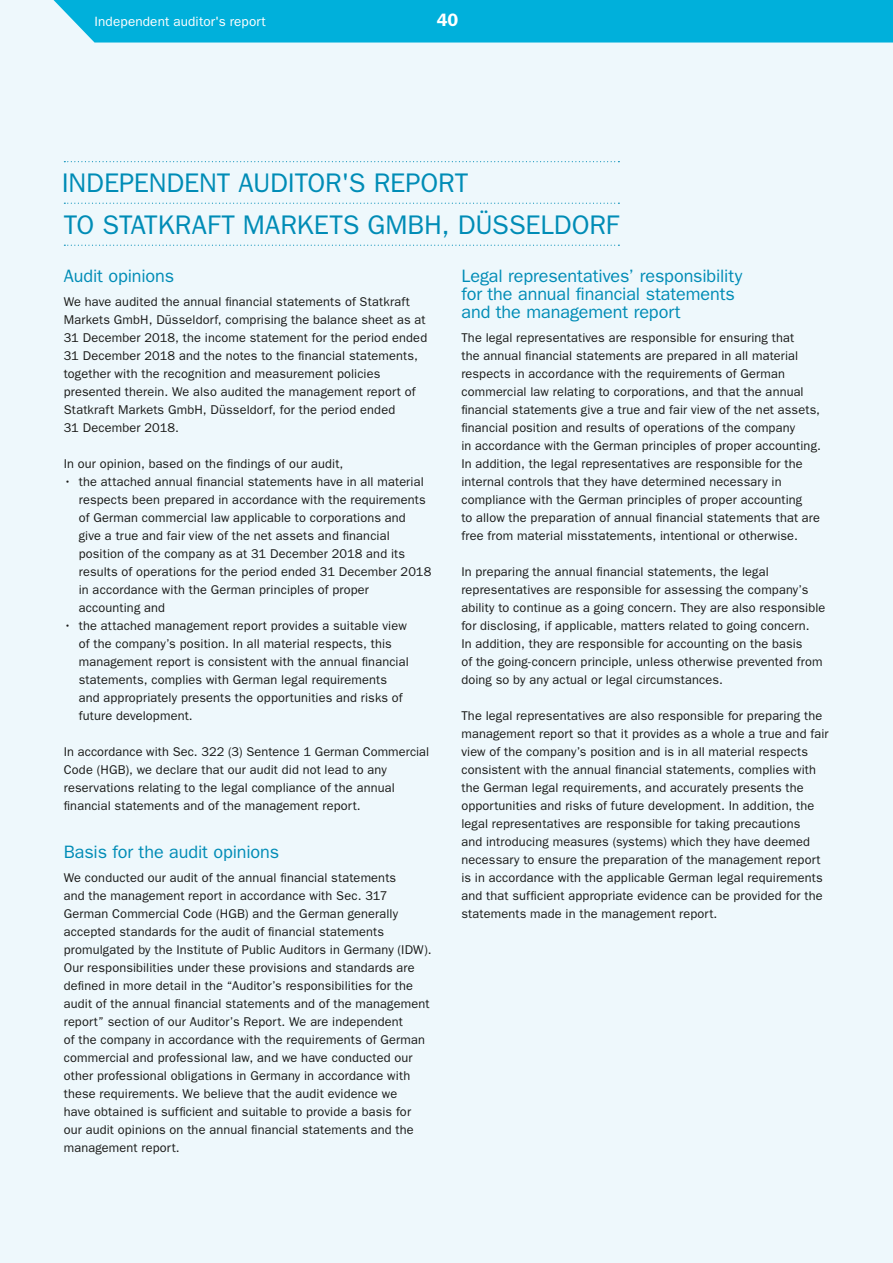
<style>
.page{position:relative;width:893px;height:1263px;background:#eef8fc}
.page>*{position:absolute;margin:0;border:0;box-sizing:border-box;transform-origin:0 0}
.t1{font:27px/42px "ITC Franklin Gothic Std";letter-spacing:-.005em;color:#008cb6}
.t2{font:18px/18px "ITC Franklin Gothic Std";letter-spacing:-.005em;color:#008cb6}
.t3{font:600 18px "ITC Franklin Gothic Std";color:#fff}
.t4{font:13.5px "ITC Franklin Gothic Std";letter-spacing:.01em;color:#fff}
.t5{font:12.75px/18px "ITC Franklin Gothic Std";letter-spacing:.01em;color:#1a1a18}
</style>
<div class="page">
<div style="left:53px;top:0;width:840px;height:43px;background:#00b0db"></div>
<svg style="left:64px;top:161px;width:555px;height:1px"></svg>
<svg style="left:64px;top:203px;width:555px;height:1px"></svg>
<svg style="left:64px;top:245px;width:555px;height:1px"></svg>
<p class="t4" style="left:95px;top:14px;width:173px">Independent auditor's report</p>
<h2 class="t3" style="left:437px;top:10px;width:23px">40</h2>
<h1 class="t1" style="left:62px;top:162px;width:559px">INDEPENDENT AUDITOR'S REPORT<br>TO STATKRAFT MARKETS GMBH, DÜSSELDORF</h1>
<h2 class="t2" style="left:64px;top:267px;width:112px">Audit opinions</h2>
<p class="t5" style="left:64px;top:293px;width:365px">We have audited the annual financial statements of Statkraft Markets GmbH, Düsseldorf, comprising the balance sheet as at 31 December 2018, the income statement for the period ended 31 December 2018 and the notes to the financial statements, together with the recognition and measurement policies presented therein. We also audited the management report of Statkraft Markets GmbH, Düsseldorf, for the period ended<br>31 December 2018.</p>
<p class="t5" style="left:64px;top:455px;width:281px">In our opinion, based on the findings of our audit,</p>
<p class="t5" style="left:79px;top:473px;width:354px;text-indent:-15px">• the attached annual financial statements have in all material respects been prepared in accordance with the requirements of German commercial law applicable to corporations and give a true and fair view of the net assets and financial position of the company as at 31 December 2018 and its results of operations for the period ended 31 December 2018 in accordance with the German principles of proper accounting and</p>
<p class="t5" style="left:79px;top:617px;width:331px;text-indent:-15px">• the attached management report provides a suitable view of the company’s position. In all material respects, this management report is consistent with the annual financial statements, complies with German legal requirements and appropriately presents the opportunities and risks of future development.</p>
<p class="t5" style="left:64px;top:743px;width:367px">In accordance with Sec. 322 (3) Sentence 1 German Commercial Code (HGB), we declare that our audit did not lead to any reservations relating to the legal compliance of the annual financial statements and of the management report.</p>
<h2 class="t2" style="left:64px;top:843px;width:217px">Basis for the audit opinions</h2>
<p class="t5" style="left:64px;top:869px;width:369px">We conducted our audit of the annual financial statements<br>and the management report in accordance with Sec. 317<br>German Commercial Code (HGB) and the German generally accepted standards for the audit of financial statements promulgated by the Institute of Public Auditors in Germany (IDW).<br>Our responsibilities under these provisions and standards are defined in more detail in the “Auditor’s responsibilities for the audit of the annual financial statements and of the management report” section of our Auditor’s Report. We are independent<br>of the company in accordance with the requirements of German commercial and professional law, and we have conducted our other professional obligations in Germany in accordance with these requirements. We believe that the audit evidence we<br>have obtained is sufficient and suitable to provide a basis for our audit opinions on the annual financial statements and the management report.</p>
<h2 class="t2" style="left:461px;top:267px;width:282px">Legal representatives’ responsibility for the annual financial statements and the management report</h2>
<p class="t5" style="left:461px;top:329px;width:361px">The legal representatives are responsible for ensuring that<br>the annual financial statements are prepared in all material respects in accordance with the requirements of German commercial law relating to corporations, and that the annual financial statements give a true and fair view of the net assets, financial position and results of operations of the company<br>in accordance with the German principles of proper accounting.<br>In addition, the legal representatives are responsible for the internal controls that they have determined necessary in compliance with the German principles of proper accounting<br>to allow the preparation of annual financial statements that are free from material misstatements, intentional or otherwise.</p>
<p class="t5" style="left:461px;top:563px;width:366px">In preparing the annual financial statements, the legal representatives are responsible for assessing the company’s ability to continue as a going concern. They are also responsible for disclosing, if applicable, matters related to going concern.<br>In addition, they are responsible for accounting on the basis<br>of the going-concern principle, unless otherwise prevented from doing so by any actual or legal circumstances.</p>
<p class="t5" style="left:461px;top:707px;width:369px">The legal representatives are also responsible for preparing the management report so that it provides as a whole a true and fair view of the company’s position and is in all material respects consistent with the annual financial statements, complies with the German legal requirements, and accurately presents the opportunities and risks of future development. In addition, the legal representatives are responsible for taking precautions<br>and introducing measures (systems) which they have deemed necessary to ensure the preparation of the management report is in accordance with the applicable German legal requirements and that sufficient appropriate evidence can be provided for the statements made in the management report.</p>
</div>
